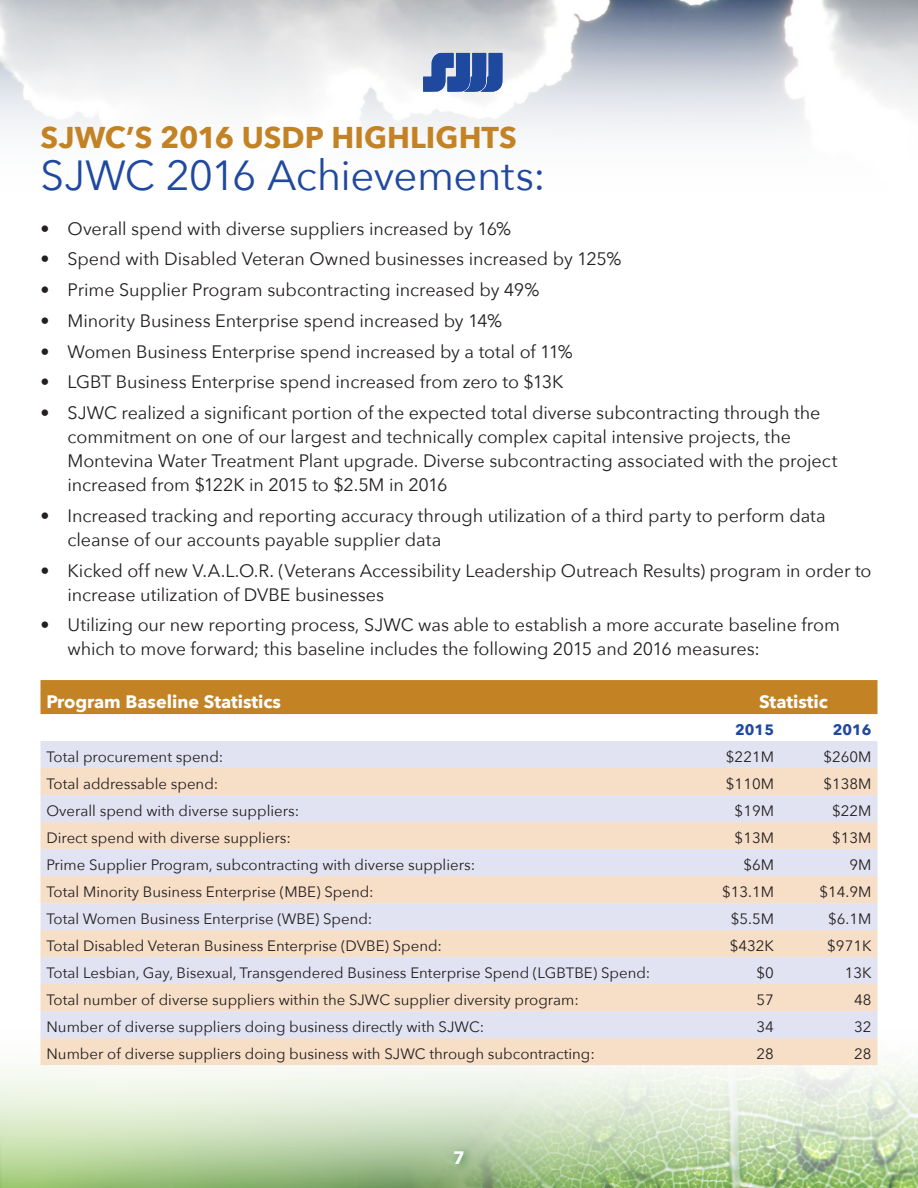
<style>
.page{position:relative;width:918px;height:1188px;background:#fff}
.page>*{position:absolute;margin:0;border:0;box-sizing:border-box;transform-origin:0 0}
.Light_Head{font:42px "Avenir Next";letter-spacing:-.015em;color:#1f489f}
.Heavy_Head{font:700 30px "Avenir Next";color:#c38324}
.Bullets{font:18px/24px "Avenir Next";letter-spacing:-.005em;color:#231f20}
.t1{font:700 18px "Avenir Next";color:#fff}
.t2{font:15px "Avenir Next";color:#231f20}
.t3{font:700 15px "Avenir Next";color:#1f489f}
</style>
<div class="page">
<img style="left:0;top:1064px;width:918px;height:124px">
<img style="left:0;top:0;width:918px;height:133px">
<div style="left:449px;top:1145px;width:24px;height:29px;background:#278335;opacity:.75"></div>
<svg style="left:423px;top:53px;width:80px;height:39px;background:#4365ac"></svg>
<div style="left:40px;top:680px;width:838px;height:34px;background:#c38324"></div>
<div style="left:40px;top:741px;width:838px;height:27px;background:#e2e3f2"></div>
<svg style="left:40px;top:768px;width:838px;height:297px;background:#ede0da"></svg>
<p class="Heavy_Head" style="left:40px;top:112px;width:478px">SJWC’S 2016 USDP HIGHLIGHTS</p>
<p class="Light_Head" style="left:40px;top:140px;width:507px">SJWC 2016 Achievements:</p>
<p class="Bullets" style="left:40px;top:216px;width:472px">• Overall spend with diverse suppliers increased by 16%</p>
<p class="Bullets" style="left:40px;top:246px;width:582px">• Spend with Disabled Veteran Owned businesses increased by 125%</p>
<p class="Bullets" style="left:40px;top:277px;width:500px">• Prime Supplier Program subcontracting increased by 49%</p>
<p class="Bullets" style="left:40px;top:308px;width:463px">• Minority Business Enterprise spend increased by 14%</p>
<p class="Bullets" style="left:40px;top:339px;width:534px">• Women Business Enterprise spend increased by a total of 11%</p>
<p class="Bullets" style="left:40px;top:369px;width:524px">• LGBT Business Enterprise spend increased from zero to $13K</p>
<p class="Bullets" style="left:68px;top:400px;width:771px;text-indent:-27px">• SJWC realized a significant portion of the expected total diverse subcontracting through the commitment on one of our largest and technically complex capital intensive projects, the Montevina Water Treatment Plant upgrade. Diverse subcontracting associated with the project increased from $122K in 2015 to $2.5M in 2016</p>
<p class="Bullets" style="left:68px;top:503px;width:760px;text-indent:-27px">• Increased tracking and reporting accuracy through utilization of a third party to perform data cleanse of our accounts payable supplier data</p>
<p class="Bullets" style="left:68px;top:558px;width:806px;text-indent:-27px">• Kicked off new V.A. L.O. R. (Veterans Accessibility Leadership Outreach Results) program in order to increase utilization of DVBE businesses</p>
<p class="Bullets" style="left:68px;top:612px;width:774px;text-indent:-27px">• Utilizing our new reporting process, SJWC was able to establish a more accurate baseline from which to move forward; this baseline includes the following 2015 and 2016 measures:</p>
<p class="t1" style="left:46px;top:686px;width:236px">Program Baseline Statistics</p>
<p class="t1" style="left:759px;top:686px;width:70px">Statistic</p>
<p class="t3" style="left:735px;top:717px;width:40px">2015</p>
<p class="t3" style="left:833px;top:717px;width:40px">2016</p>
<p class="t2" style="left:47px;top:744px;width:178px">Total procurement spend:</p>
<p class="t2" style="left:726px;top:744px;width:50px">$221M</p>
<p class="t2" style="left:823px;top:744px;width:50px">$260M</p>
<p class="t2" style="left:47px;top:771px;width:173px">Total addressable spend:</p>
<p class="t2" style="left:726px;top:771px;width:50px">$110M</p>
<p class="t2" style="left:823px;top:771px;width:50px">$138M</p>
<p class="t2" style="left:47px;top:798px;width:254px">Overall spend with diverse suppliers:</p>
<p class="t2" style="left:735px;top:798px;width:41px">$19M</p>
<p class="t2" style="left:832px;top:798px;width:41px">$22M</p>
<p class="t2" style="left:47px;top:825px;width:246px">Direct spend with diverse suppliers:</p>
<p class="t2" style="left:735px;top:825px;width:41px">$13M</p>
<p class="t2" style="left:832px;top:825px;width:41px">$13M</p>
<p class="t2" style="left:47px;top:852px;width:430px">Prime Supplier Program, subcontracting with diverse suppliers:</p>
<p class="t2" style="left:743px;top:852px;width:32px">$6M</p>
<p class="t2" style="left:850px;top:852px;width:23px">9M</p>
<p class="t2" style="left:47px;top:879px;width:329px">Total Minority Business Enterprise (MBE) Spend:</p>
<p class="t2" style="left:722px;top:879px;width:53px">$13.1M</p>
<p class="t2" style="left:820px;top:879px;width:53px">$14.9M</p>
<p class="t2" style="left:46px;top:906px;width:327px">Total Women Business Enterprise (WBE) Spend:</p>
<p class="t2" style="left:731px;top:906px;width:45px">$5.5M</p>
<p class="t2" style="left:828px;top:906px;width:45px">$6.1M</p>
<p class="t2" style="left:46px;top:933px;width:397px">Total Disabled Veteran Business Enterprise (DVBE) Spend:</p>
<p class="t2" style="left:730px;top:933px;width:46px">$432K</p>
<p class="t2" style="left:827px;top:933px;width:46px">$971K</p>
<p class="t2" style="left:47px;top:960px;width:605px">Total Lesbian, Gay, Bisexual, Transgendered Business Enterprise Spend (LGBTBE) Spend:</p>
<p class="t2" style="left:757px;top:960px;width:19px">$0</p>
<p class="t2" style="left:845px;top:960px;width:28px">13K</p>
<p class="t2" style="left:46px;top:987px;width:534px">Total number of diverse suppliers within the SJWC supplier diversity program:</p>
<p class="t2" style="left:757px;top:987px;width:19px">57</p>
<p class="t2" style="left:854px;top:987px;width:19px">48</p>
<p class="t2" style="left:46px;top:1014px;width:439px">Number of diverse suppliers doing business directly with SJWC:</p>
<p class="t2" style="left:757px;top:1014px;width:19px">34</p>
<p class="t2" style="left:854px;top:1014px;width:19px">32</p>
<p class="t2" style="left:46px;top:1041px;width:550px">Number of diverse suppliers doing business with SJWC through subcontracting:</p>
<p class="t2" style="left:757px;top:1041px;width:19px">28</p>
<p class="t2" style="left:854px;top:1041px;width:19px">28</p>
<p class="t1" style="left:453px;top:1142px;width:13px">7</p>
</div>
